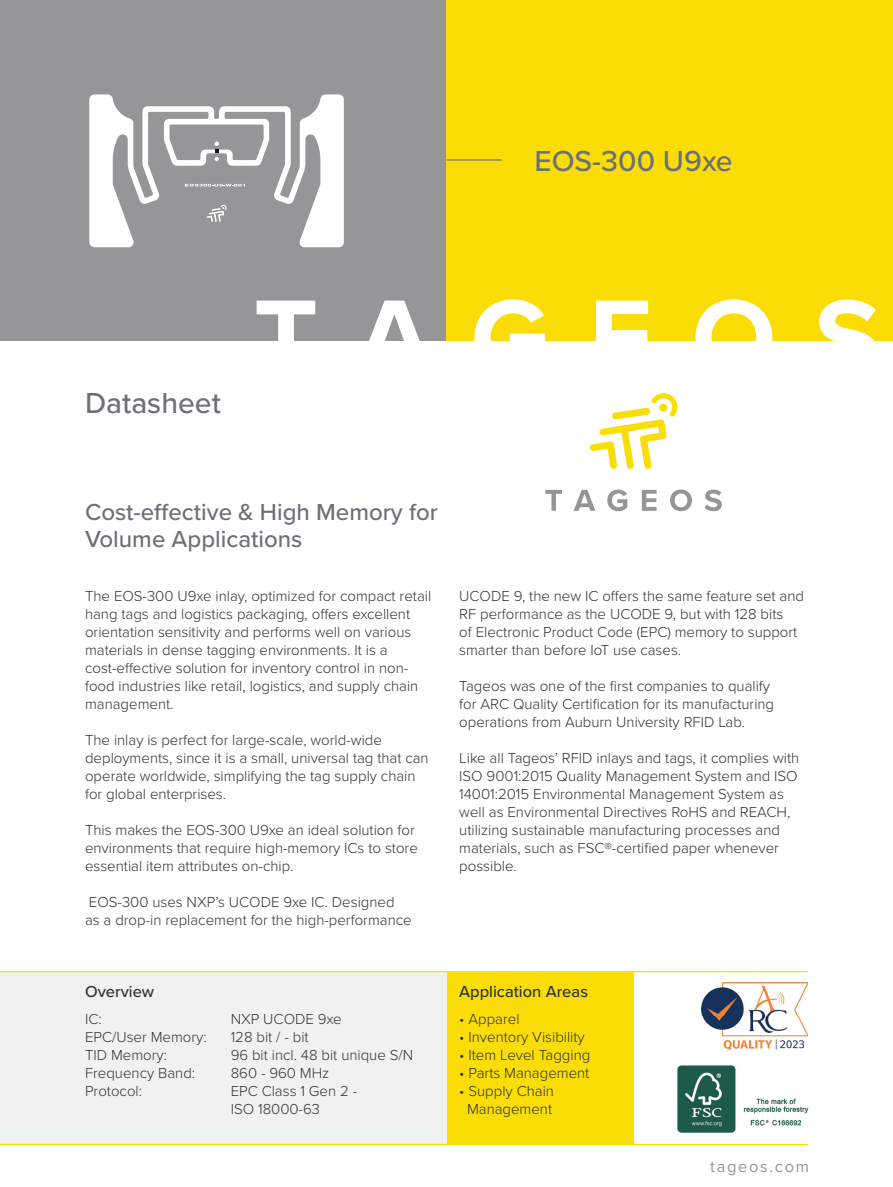
<style>
.page{position:relative;width:893px;height:1187px;background:#fff}
.page>*{position:absolute;margin:0;border:0;box-sizing:border-box;transform-origin:0 0}
.t1{font:500 30px "Proxima Nova";color:#6c7077}
.t2{font:500 24px/27px "Proxima Nova";color:#6c7077}
.t3{font:500 16.5px "Proxima Nova";color:#2d3333}
.t4{font:16.5px "Proxima Nova";letter-spacing:.1em;color:#949697}
.t5{font:300 15px/18px "Proxima Nova";color:#2d3333}
</style>
<div class="page">
<div style="left:446px;top:971px;width:188px;height:173px;background:#fadd06"></div>
<div style="left:0;top:971px;width:446px;height:173px;background:#f0f2f1"></div>
<hr style="left:0;top:1143px;width:808px;height:1px;background:#fadd06">
<hr style="left:0;top:971px;width:808px;height:1px;background:#fadd06">
<div style="left:0;top:0;width:446px;height:340px;background:#949697"></div>
<div style="left:446px;top:0;width:447px;height:340px;background:#fadd06"></div>
<svg style="left:590px;top:393px;width:87px;height:76px"></svg>
<div style="left:659px;top:403px;width:8px;height:9px;background:#f9dd07;border-radius:50%"></div>
<svg style="left:545px;top:490px;width:17px;height:21px"></svg>
<svg style="left:574px;top:490px;width:21px;height:21px"></svg>
<svg style="left:607px;top:489px;width:20px;height:22px"></svg>
<svg style="left:642px;top:490px;width:15px;height:21px"></svg>
<svg style="left:670px;top:489px;width:22px;height:22px"></svg>
<svg style="left:705px;top:489px;width:17px;height:22px"></svg>
<svg style="left:257px;top:300px;width:58px;height:41px"></svg>
<svg style="left:368px;top:300px;width:53px;height:41px"></svg>
<svg style="left:474px;top:299px;width:71px;height:42px"></svg>
<svg style="left:596px;top:300px;width:52px;height:41px"></svg>
<svg style="left:695px;top:299px;width:77px;height:42px"></svg>
<svg style="left:817px;top:299px;width:60px;height:42px"></svg>
<hr style="left:446px;top:159px;width:56px;height:1px;background:#6c7077">
<img style="left:702px;top:982px;width:106px;height:67px">
<svg style="left:89px;top:94px;width:255px;height:153px"></svg>
<img style="left:678px;top:1065px;width:131px;height:67px">
<h1 class="t1" style="left:534px;top:139px;width:200px">EOS-300 U9xe</h1>
<h1 class="t1" style="left:85px;top:381px;width:137px">Datasheet</h1>
<h2 class="t2" style="left:85px;top:497px;width:354px">Cost-effective &amp; High Memory for<br>Volume Applications</h2>
<p class="t5" style="left:85px;top:586px;width:348px">The EOS-300 U9xe inlay, optimized for compact retail hang tags and logistics packaging, offers excellent orientation sensitivity and performs well on various materials in dense tagging environments. It is a cost-effective solution for inventory control in non&shy;food industries like retail, logistics, and supply chain management.</p>
<p class="t5" style="left:85px;top:730px;width:345px">The inlay is perfect for large-scale, world-wide deployments, since it is a small, universal tag that can operate worldwide, simplifying the tag supply chain for global enterprises.</p>
<p class="t5" style="left:85px;top:820px;width:334px">This makes the EOS-300 U9xe an ideal solution for environments that require high-memory ICs to store essential item attributes on-chip.</p>
<p class="t5" style="left:85px;top:892px;width:328px">EOS-300 uses NXP’s UCODE 9xe IC. Designed<br>as a drop-in replacement for the high-performance</p>
<p class="t5" style="left:459px;top:586px;width:346px">UCODE 9, the new IC offers the same feature set and RF performance as the UCODE 9, but with 128 bits<br>of Electronic Product Code (EPC) memory to support smarter than before IoT use cases.</p>
<p class="t5" style="left:459px;top:676px;width:316px">Tageos was one of the first companies to qualify for ARC Quality Certification for its manufacturing operations from Auburn University RFID Lab.</p>
<p class="t5" style="left:459px;top:748px;width:342px">Like all Tageos’ RFID inlays and tags, it complies with ISO 9001:2015 Quality Management System and ISO 14001:2015 Environmental Management System as well as Environmental Directives RoHS and REACH, utilizing sustainable manufacturing processes and materials, such as FSC®-certified paper whenever possible.</p>
<p class="t3" style="left:85px;top:979px;width:71px">Overview</p>
<p class="t5" style="left:85px;top:1009px;width:18px">IC:</p>
<p class="t5" style="left:231px;top:1009px;width:113px">NXP UCODE 9xe</p>
<p class="t5" style="left:85px;top:1027px;width:123px">EPC/User Memory:</p>
<p class="t5" style="left:231px;top:1027px;width:79px">128 bit / - bit</p>
<p class="t5" style="left:85px;top:1045px;width:84px">TID Memory:</p>
<p class="t5" style="left:231px;top:1045px;width:184px">96 bit incl. 48 bit unique S/N</p>
<p class="t5" style="left:85px;top:1063px;width:112px">Frequency Band:</p>
<p class="t5" style="left:231px;top:1063px;width:100px">860 - 960 MHz</p>
<p class="t5" style="left:85px;top:1081px;width:59px">Protocol:</p>
<p class="t5" style="left:231px;top:1081px;width:128px">EPC Class 1 Gen 2 -<br>ISO 18000-63</p>
<p class="t3" style="left:459px;top:979px;width:130px">Application Areas</p>
<p class="t5" style="left:459px;top:1009px;width:62px">• Apparel</p>
<p class="t5" style="left:459px;top:1027px;width:127px">• Inventory Visibility</p>
<p class="t5" style="left:459px;top:1045px;width:133px">• Item Level Tagging</p>
<p class="t5" style="left:459px;top:1063px;width:132px">• Parts Management</p>
<p class="t5" style="left:459px;top:1081px;width:96px;text-align:center">• Supply Chain<br>Management</p>
<p class="t4" style="left:710px;top:1153px;width:100px">tageos.com</p>
</div>
